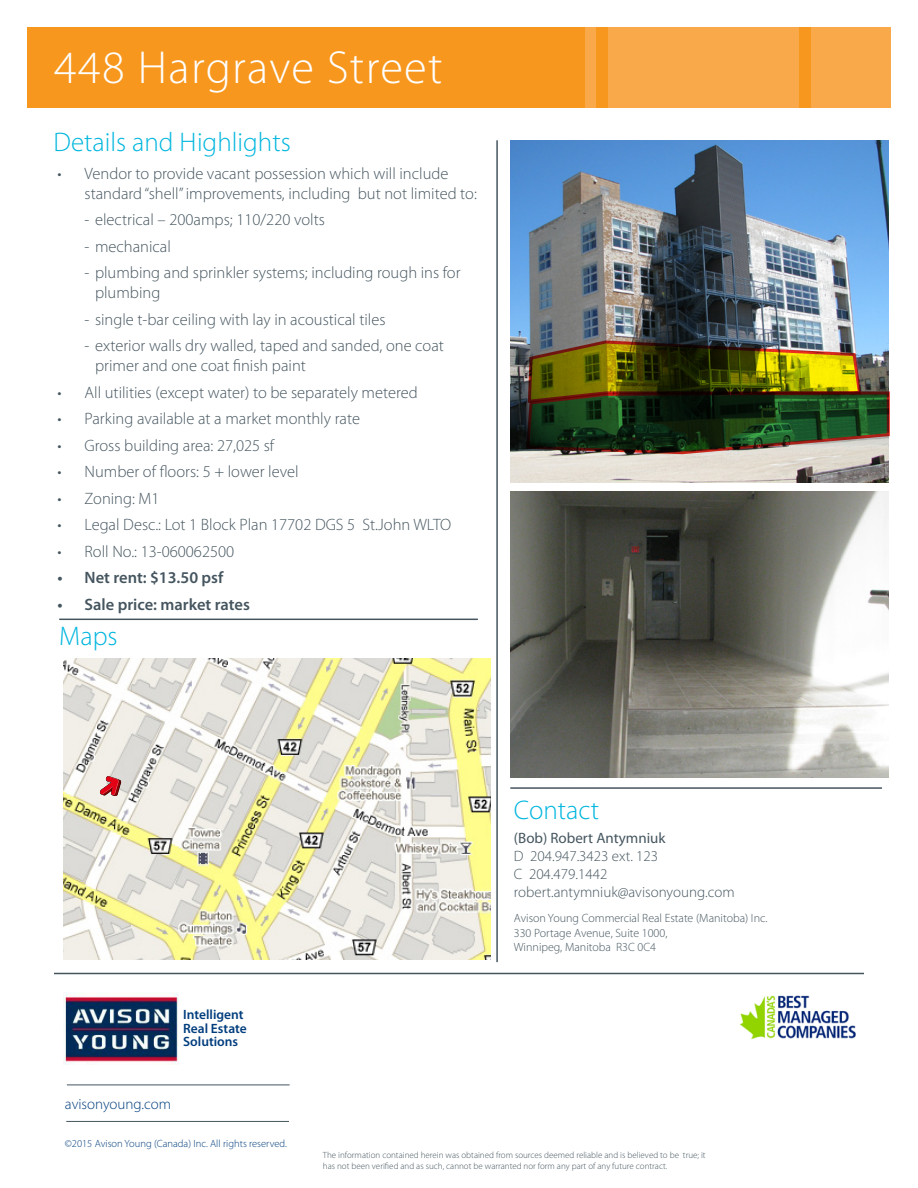
<style>
.page{position:relative;width:918px;height:1188px;background:#fff}
.page>*{position:absolute;margin:0;border:0;box-sizing:border-box;transform-origin:0 0}
.t1{font:300 46.5px "Myriad Pro";letter-spacing:.03em;color:#fff}
.t2{font:300 27px "Myriad Pro";color:#00b6de}
.Body{font:300 16.5px/19.8px "Myriad Pro";color:#45555f}
.t3{font:600 16.5px "Myriad Pro";color:#45555f}
.t4{font:300 15px "Myriad Pro";color:#45555f}
.t5{font:15px "Myriad Pro";color:#45555f}
.t6{font:300 15px "Myriad Pro";color:#013d7d}
.t7{font:600 13.5px "Myriad Pro";color:#013d7d}
.t8{font:300 12px/14.4px "Myriad Pro";color:#45555f}
.t9{font:300 10.5px "Myriad Pro";color:#013d7d}
.t10{font:300 9px/10.8px "Myriad Pro";color:#45555f}
</style>
<div class="page">
<hr style="left:54px;top:973px;width:810px;height:1px;background:#45555f">
<img style="left:64px;top:993px;width:115px;height:72px">
<hr style="left:67px;top:1085px;width:223px;height:1px;background:#45555f">
<hr style="left:66px;top:1121px;width:223px;height:1px;background:#45555f">
<img style="left:740px;top:995px;width:116px;height:45px">
<div style="left:27px;top:27px;width:864px;height:81px;background:#f7971d"></div>
<div style="left:608px;top:27px;width:191px;height:81px;background:#faa94a"></div>
<div style="left:586px;top:27px;width:10px;height:81px;background:#faa94a"></div>
<div style="left:811px;top:27px;width:80px;height:81px;background:#faa94a"></div>
<hr style="left:496px;top:140px;width:2px;height:822px;background:#45555f">
<hr style="left:510px;top:787px;width:372px;height:2px;background:#45555f">
<img style="left:63px;top:659px;width:427px;height:300px">
<svg style="left:100px;top:776px;width:21px;height:20px"></svg>
<hr style="left:59px;top:619px;width:419px;height:1px;background:#45555f">
<img style="left:510px;top:492px;width:378px;height:286px">
<img style="left:510px;top:140px;width:378px;height:342px">
<img style="left:525px;top:339px;width:365px;height:117px">
<p class="t1" style="left:54px;top:39px;width:390px">448 Hargrave Street</p>
<p class="t2" style="left:54px;top:126px;width:239px">Details and Highlights</p>
<p class="Body" style="left:85px;top:163px;width:394px;text-indent:-27px">• Vendor to provide vacant possession which will include standard “shell” improvements, including but not limited to:</p>
<p class="Body" style="left:85px;top:210px;width:242px">- electrical – 200amps; 110/220 volts</p>
<p class="Body" style="left:85px;top:236px;width:88px">- mechanical</p>
<p class="Body" style="left:95px;top:263px;width:367px;text-indent:-11px">- plumbing and sprinkler systems; including rough ins for plumbing</p>
<p class="Body" style="left:85px;top:309px;width:303px">- single t-bar ceiling with lay in acoustical tiles</p>
<p class="Body" style="left:95px;top:336px;width:350px;text-indent:-11px">- exterior walls dry walled, taped and sanded, one coat primer and one coat finish paint</p>
<p class="Body" style="left:58px;top:382px;width:362px">• All utilities (except water) to be separately metered</p>
<p class="Body" style="left:58px;top:409px;width:304px">• Parking available at a market monthly rate</p>
<p class="Body" style="left:58px;top:435px;width:218px">• Gross building area: 27,025 sf</p>
<p class="Body" style="left:58px;top:462px;width:243px">• Number of floors: 5 + lower level</p>
<p class="Body" style="left:58px;top:488px;width:103px">• Zoning: M1</p>
<p class="Body" style="left:58px;top:515px;width:395px">• Legal Desc.: Lot 1 Block Plan 17702 DGS 5 St.John WLTO</p>
<p class="Body" style="left:58px;top:541px;width:178px">• Roll No.: 13-060062500</p>
<p class="t3" style="left:58px;top:567px;width:167px">• Net rent: $13.50 psf</p>
<p class="t3" style="left:58px;top:594px;width:194px">• Sale price: market rates</p>
<p class="t2" style="left:59px;top:619px;width:60px">Maps</p>
<p class="t7" style="left:183px;top:1006px;width:62px">Intelligent</p>
<p class="t7" style="left:183px;top:1019px;width:65px">Real Estate</p>
<p class="t7" style="left:183px;top:1033px;width:57px">Solutions</p>
<p class="t6" style="left:65px;top:1095px;width:108px">avisonyoung.com</p>
<p class="t9" style="left:65px;top:1137px;width:224px">©2015 Avison Young (Canada) Inc. All rights reserved.</p>
<p class="t2" style="left:514px;top:794px;width:87px">Contact</p>
<p class="t5" style="left:514px;top:829px;width:153px">(Bob) Robert Antymniuk</p>
<p class="t4" style="left:514px;top:847px;width:146px">D 204.947.3423 ext. 123</p>
<p class="t4" style="left:514px;top:865px;width:95px">C 204.479.1442</p>
<p class="t4" style="left:514px;top:883px;width:222px">robert.antymniuk@avisonyoung.com</p>
<p class="t8" style="left:514px;top:911px;width:255px">Avison Young Commercial Real Estate (Manitoba) Inc.</p>
<p class="t8" style="left:514px;top:925px;width:155px">330 Portage Avenue, Suite 1000,<br>Winnipeg, Manitoba R3C 0C4</p>
<p class="t10" style="left:323px;top:1150px;width:384px">The information contained herein was obtained from sources deemed reliable and is believed to be true; it has not been verified and as such, cannot be warranted nor form any part of any future contract.</p>
</div>
